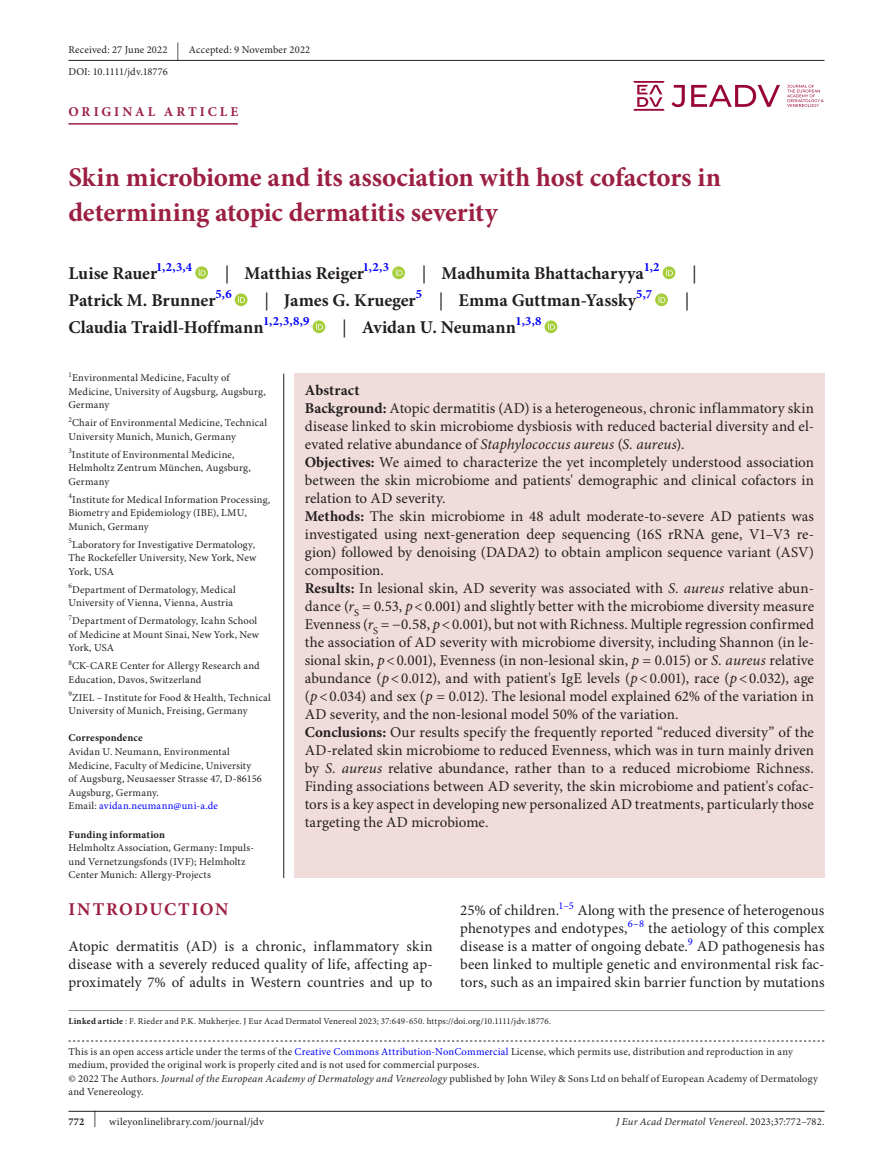
<style>
.page{position:relative;width:893px;height:1174px;background:#fff}
.page>*{position:absolute;margin:0;border:0;box-sizing:border-box;transform-origin:0 0}
.t1{font:700 27px/34.5px "Minion Pro";letter-spacing:-.005em;color:#9c1f43}
.t2{font:700 18px "Minion Pro";color:#231f20}
.t3{font:700 18px "Minion Pro";letter-spacing:.08em;color:#9c1f43}
.t4{font:18px "Minion Pro";color:#231f20}
.t5{font:15px/18px "Minion Pro";color:#231f20}
.t6{font:700 13.5px "Minion Pro";letter-spacing:.225em;color:#9c1f43}
.t7{font:700 12.6px "Minion Pro";color:#00f}
.t8{font:10.5px/13.5px "Minion Pro";letter-spacing:.015em;color:#231f20}
.t9{font:italic 10.5px "Minion Pro";letter-spacing:.015em;color:#231f20}
.t10{font:700 10.5px "Minion Pro";letter-spacing:.01em;color:#231f20}
.t11{font:10.5px "Minion Pro";color:#00f}
.t12{font:9px "Minion Pro";letter-spacing:.02em;color:#231f20}
.t13{font:7.35px "Minion Pro";color:#231f20}
.s1{font-size:18px}
.s2{font-weight:400}
.s3{color:#00f}
.s4{font-weight:700}
.s5{font-style:italic}
.s6{font-style:normal}
</style>
<div class="page">
<hr style="left:68px;top:1111px;width:756px;height:1px;background:#231f20">
<svg style="left:787px;top:85px;width:36px;height:22px"></svg>
<svg style="left:671px;top:85px;width:14px;height:22px"></svg>
<svg style="left:691px;top:85px;width:89px;height:22px"></svg>
<svg style="left:633px;top:81px;width:31px;height:30px"></svg>
<hr style="left:68px;top:123px;width:170px;height:2px;background:#9c1f43">
<svg style="left:195px;top:266px;width:13px;height:13px"></svg>
<svg style="left:199px;top:269px;width:7px;height:7px"></svg>
<svg style="left:392px;top:266px;width:13px;height:13px"></svg>
<svg style="left:396px;top:269px;width:7px;height:7px"></svg>
<div style="left:663px;top:266px;width:12px;height:13px;background:#a5cd39;border-radius:50%"></div>
<svg style="left:666px;top:269px;width:7px;height:7px"></svg>
<div style="left:235px;top:293px;width:12px;height:13px;background:#a5cd39;border-radius:50%"></div>
<svg style="left:238px;top:296px;width:7px;height:7px"></svg>
<svg style="left:655px;top:293px;width:13px;height:13px"></svg>
<svg style="left:659px;top:296px;width:6px;height:7px"></svg>
<div style="left:313px;top:320px;width:12px;height:13px;background:#a5cd39;border-radius:50%"></div>
<svg style="left:316px;top:323px;width:7px;height:7px"></svg>
<div style="left:545px;top:320px;width:12px;height:13px;background:#a5cd39;border-radius:50%"></div>
<svg style="left:548px;top:323px;width:7px;height:7px"></svg>
<hr style="left:68px;top:60px;width:756px;height:1px;background:#231f20">
<svg style="left:68px;top:1040px;width:756px;height:1px"></svg>
<hr style="left:283px;top:374px;width:1px;height:504px;background:#231f20">
<div style="left:294px;top:374px;width:530px;height:463px;background:#f0dcdb"></div>
<div style="left:294px;top:837px;width:530px;height:41px;background:#f0dcdb"></div>
<hr style="left:68px;top:1010px;width:756px;height:1px;background:#939598">
<p class="t8" style="left:68px;top:39px;width:243px;line-height:21.9px">Received: 27 June 2022 <span class="s1">|</span> Accepted: 9 November 2022<br>DOI: 10.1111/jdv.18776</p>
<p class="t6" style="left:69px;top:103px;width:171px">ORIGINAL ARTICLE</p>
<h1 class="t1" style="left:68px;top:161px;width:654px">Skin microbiome and its association with host cofactors in determining atopic dermatitis severity</h1>
<p class="t2" style="left:68px;top:263px;width:90px">Luise Rauer</p>
<p class="t7" style="left:156px;top:259px;width:38px">1,2,3,4</p>
<p class="t2" style="left:225px;top:263px;width:141px"><span class="s2">|</span> Matthias Reiger</p>
<p class="t7" style="left:363px;top:259px;width:28px">1,2,3</p>
<p class="t2" style="left:422px;top:263px;width:224px"><span class="s2">|</span> Madhumita Bhattacharyya</p>
<p class="t7" style="left:644px;top:259px;width:17px">1,2</p>
<p class="t4" style="left:692px;top:263px;width:6px">|</p>
<p class="t2" style="left:68px;top:290px;width:149px">Patrick M. Brunner</p>
<p class="t7" style="left:216px;top:286px;width:18px">5,6</p>
<p class="t2" style="left:264px;top:290px;width:153px"><span class="s2">|</span> James G. Krueger</p>
<p class="t7" style="left:416px;top:286px;width:8px">5</p>
<p class="t2" style="left:439px;top:290px;width:199px"><span class="s2">|</span> Emma Guttman-Yassky</p>
<p class="t7" style="left:636px;top:286px;width:17px">5,7</p>
<p class="t4" style="left:685px;top:290px;width:6px">|</p>
<p class="t2" style="left:68px;top:317px;width:197px">Claudia Traidl-Hoffmann</p>
<p class="t7" style="left:263px;top:313px;width:48px">1,2,3,8,9</p>
<p class="t2" style="left:342px;top:317px;width:175px"><span class="s2">|</span> Avidan U. Neumann</p>
<p class="t7" style="left:516px;top:313px;width:28px">1,3,8</p>
<p class="t13" style="left:68px;top:370px;width:5px">1</p>
<p class="t8" style="left:68px;top:372px;width:199px;text-indent:4px">Environmental Medicine, Faculty of<br>Medicine, University of Augsburg, Augsburg,<br>Germany</p>
<p class="t13" style="left:68px;top:415px;width:5px">2</p>
<p class="t8" style="left:68px;top:417px;width:200px;text-indent:4px">Chair of Environmental Medicine, Technical<br>University Munich, Munich, Germany</p>
<p class="t13" style="left:68px;top:446px;width:5px">3</p>
<p class="t8" style="left:68px;top:448px;width:184px;text-indent:4px">Institute of Environmental Medicine,<br>Helmholtz Zentrum München, Augsburg,<br>Germany</p>
<p class="t13" style="left:68px;top:491px;width:5px">4</p>
<p class="t8" style="left:68px;top:493px;width:203px;text-indent:4px">Institute for Medical Information Processing,<br>Biometry and Epidemiology (IBE), LMU,<br>Munich, Germany</p>
<p class="t13" style="left:68px;top:536px;width:5px">5</p>
<p class="t8" style="left:68px;top:538px;width:189px;text-align:justify;text-indent:4px">Laboratory for Investigative Dermatology, The Rockefeller University, New York, New York, USA</p>
<p class="t13" style="left:68px;top:581px;width:5px">6</p>
<p class="t8" style="left:68px;top:583px;width:169px;text-align:center">Department of Dermatology, Medical<br>University of Vienna, Vienna, Austria</p>
<p class="t13" style="left:68px;top:613px;width:5px">7</p>
<p class="t8" style="left:68px;top:615px;width:192px;text-indent:4px">Department of Dermatology, Icahn School of Medicine at Mount Sinai, New York, New<br>York, USA</p>
<p class="t13" style="left:68px;top:658px;width:5px">8</p>
<p class="t8" style="left:68px;top:660px;width:193px;text-indent:4px">CK-CARE Center for Allergy Research and<br>Education, Davos, Switzerland</p>
<p class="t13" style="left:68px;top:689px;width:5px">9</p>
<p class="t8" style="left:68px;top:691px;width:204px;text-indent:4px">ZIEL – Institute for Food &amp; Health, Technical<br>University of Munich, Freising, Germany</p>
<p class="t10" style="left:68px;top:732px;width:76px">Correspondence</p>
<p class="t8" style="left:68px;top:745px;width:195px">Avidan U. Neumann, Environmental Medicine, Faculty of Medicine, University of Augsburg, Neusaesser Strasse 47, D-86156<br>Augsburg, Germany.<br>Email: <span class="s3">avidan.neumann@uni-a.de</span></p>
<p class="t10" style="left:68px;top:828px;width:98px">Funding information</p>
<p class="t8" style="left:68px;top:841px;width:187px">Helmholtz Association, Germany: Impuls&shy;und Vernetzungsfonds (IVF); Helmholtz<br>Center Munich: Allergy-Projects</p>
<p class="t5" style="left:305px;top:382px;width:511px"><span class="s4">Abstract<br>Background:</span> Atopic dermatitis (AD) is a heterogeneous, chronic inflammatory skin disease linked to skin microbiome dysbiosis with reduced bacterial diversity and el&shy;evated relative abundance of <span class="s5">Staphylococcus aureus</span> (<span class="s5">S. aureus</span>).<br><span class="s4">Objectives:</span> We aimed to characterize the yet incompletely understood association between the skin microbiome and patients' demographic and clinical cofactors in relation to AD severity.<br><span class="s4">Methods:</span> The skin microbiome in 48 adult moderate-to-severe AD patients was investigated using next-generation deep sequencing (16S rRNA gene, V1–V3 re&shy;gion) followed by denoising (DADA2) to obtain amplicon sequence variant (ASV) composition.<br><span class="s4">Results:</span> In lesional skin, AD severity was associated with <span class="s5">S. aureus</span> relative abun&shy;dance (<span class="s5">r</span><sub>S</sub> = 0.53, <span class="s5">p</span>&lt;0.001) and slightly better with the microbiome diversity measure Evenness (<span class="s5">r</span><sub>S</sub> = −0.58, <span class="s5">p</span>&lt;0.001), but not with Richness. Multiple regression confirmed the association of AD severity with microbiome diversity, including Shannon (in le&shy;sional skin, <span class="s5">p</span>&lt;0.001), Evenness (in non-lesional skin, <span class="s5">p</span> = 0.015) or <span class="s5">S. aureus</span> relative abundance (<span class="s5">p</span>&lt;0.012), and with patient's IgE levels (<span class="s5">p</span>&lt;0.001), race (<span class="s5">p</span>&lt;0.032), age (<span class="s5">p</span>&lt;0.034) and sex (<span class="s5">p</span> = 0.012). The lesional model explained 62% of the variation in AD severity, and the non-lesional model 50% of the variation.<br><span class="s4">Conclusions:</span> Our results specify the frequently reported “reduced diversity” of the AD-related skin microbiome to reduced Evenness, which was in turn mainly driven by <span class="s5">S. aureus</span> relative abundance, rather than to a reduced microbiome Richness.<br>Finding associations between AD severity, the skin microbiome and patient's cofac&shy;tors is a key aspect in developing new personalized AD treatments, particularly those targeting the AD microbiome.</p>
<p class="t3" style="left:68px;top:898px;width:161px">INTRODUCTION</p>
<p class="t5" style="left:68px;top:938px;width:366px;text-align:justify">Atopic dermatitis (AD) is a chronic, inflammatory skin disease with a severely reduced quality of life, affecting ap&shy;proximately 7% of adults in Western countries and up to</p>
<p class="t5" style="left:460px;top:902px;width:100px">25% of children.</p>
<p class="t11" style="left:559px;top:899px;width:17px">1–5</p>
<p class="t5" style="left:460px;top:902px;width:366px;text-indent:117px">Along with the presence of heterogenous phenotypes and endotypes,</p>
<p class="t11" style="left:628px;top:917px;width:18px">6–8</p>
<p class="t5" style="left:460px;top:920px;width:366px;text-indent:188px">the aetiology of this complex disease is a matter of ongoing debate.</p>
<p class="t11" style="left:688px;top:935px;width:7px">9</p>
<p class="t5" style="left:460px;top:938px;width:366px;text-align:justify;text-indent:236px">AD pathogenesis has been linked to multiple genetic and environmental risk fac&shy;tors, such as an impaired skin barrier function by mutations</p>
<p class="t12" style="left:68px;top:1016px;width:484px"><span class="s4">Linked article</span> : F. Rieder and P.K. Mukherjee. J Eur Acad Dermatol Venereol 2023; 37:649-650. https://doi.org/10.1111/jdv.18776.</p>
<p class="t8" style="left:68px;top:1045px;width:751px">This is an open access article under the terms of the <span class="s3">Creative Commons Attribution-NonCommercial</span> License, which permits use, distribution and reproduction in any medium, provided the original work is properly cited and is not used for commercial purposes.<br>© 2022 The Authors. <span class="s5">Journal of the European Academy of Dermatology and Venereology</span> published by John Wiley &amp; Sons Ltd on behalf of European Academy of Dermatology and Venereology.</p>
<p class="t8" style="left:68px;top:1115px;width:197px"><span class="s4">772</span> <sup>|</sup> wileyonlinelibrary.com/journal/jdv</p>
<p class="t9" style="left:616px;top:1115px;width:210px">J Eur Acad Dermatol Venereol<span class="s6">. 2023;37:772–782.</span></p>
</div>
